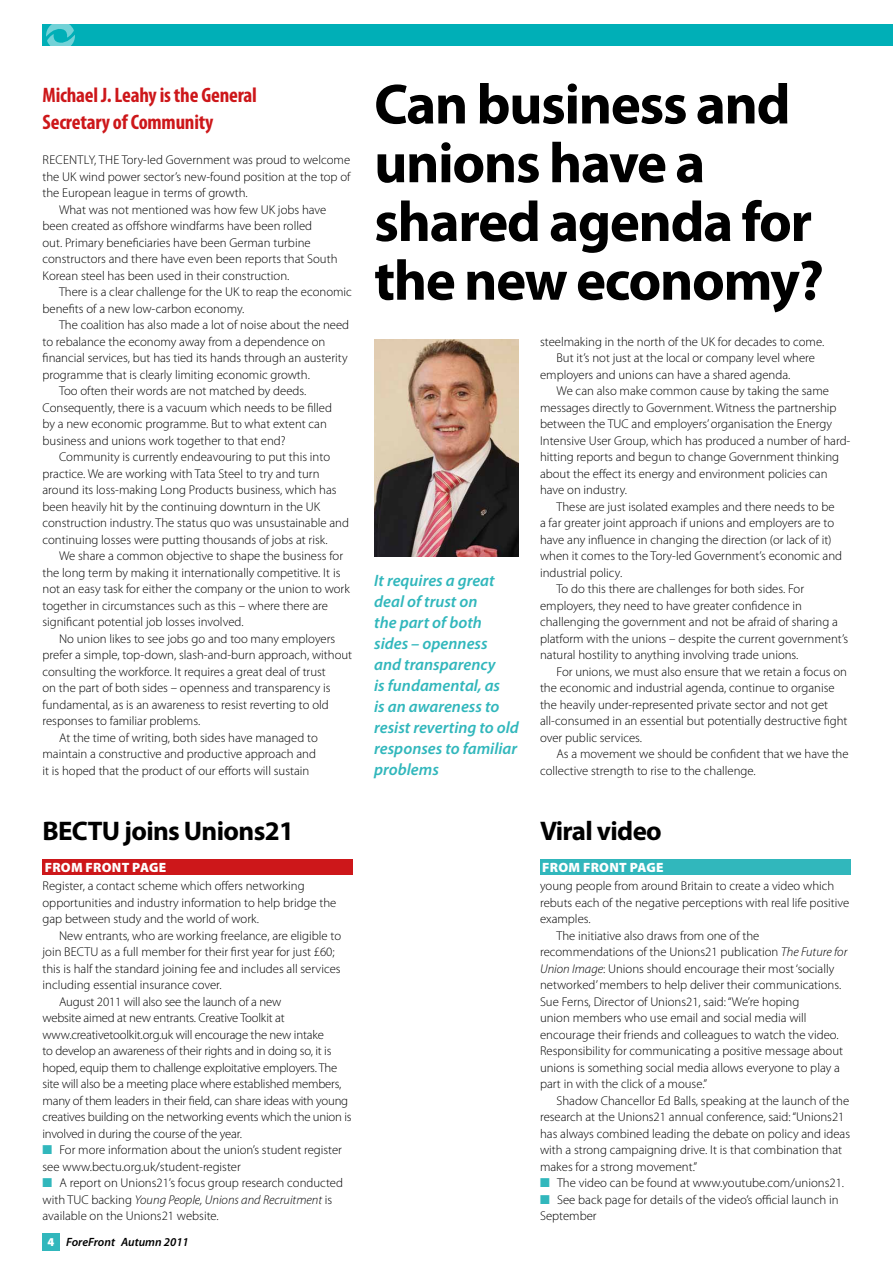
<style>
.page{position:relative;width:893px;height:1263px;background:#fff}
.page>*{position:absolute;margin:0;border:0;box-sizing:border-box;transform-origin:0 0}
.heading{font:700 57px/58.8px "Myriad Pro";letter-spacing:-.025em;color:#000}
.heading-2{font:700 27px "Myriad Pro";letter-spacing:-.025em;color:#000}
.standfirst_inline{font:700 condensed 21px/27px "Myriad Pro";letter-spacing:-.01em;color:#cd171a}
.pullout{font:italic 600 16.5px/21px "Myriad Pro";color:#31b7bc}
.panel{font:900 13.5px "Myriad Pro";letter-spacing:.02em;color:#fff}
.basic{font:300 12.75px/16.5px "Myriad Pro";color:#000}
.basic_fo_cap{font:300 12.75px/16.5px "Myriad Pro";color:#000;text-align:justify}
.basic-2{font:italic 600 12px "Myriad Pro";color:#000}
.s1{font-style:italic}
.s2{color:#31b7bc}
.s3{font-weight:900;font-style:normal;color:#fff}
</style>
<div class="page">
<div style="left:43px;top:1233px;width:17px;height:17px;background:#31b7bc"></div>
<div style="left:43px;top:25px;width:850px;height:21px;background:#00afb7"></div>
<svg style="left:46px;top:24px;width:29px;height:22px"></svg>
<img style="left:374px;top:339px;width:145px;height:217px">
<div style="left:43px;top:859px;width:310px;height:15px;background:#cd171a"></div>
<div style="left:540px;top:859px;width:310px;height:15px;background:#31b7bc"></div>
<p class="standfirst_inline" style="left:43px;top:81px;width:216px">Michael J. Leahy is the General<br>Secretary of Community</p>
<p class="basic_fo_cap" style="left:43px;top:152px;width:310px">RECENTLY, THE Tory-led Government was proud to welcome the UK wind power sector’s new-found position at the top of the European league in terms of growth.</p>
<p class="basic" style="left:43px;top:201px;width:296px;text-indent:16px">What was not mentioned was how few UK jobs have been created as offshore windfarms have been rolled<br>out. Primary beneficiaries have been German turbine constructors and there have even been reports that South Korean steel has been used in their construction.</p>
<p class="basic" style="left:43px;top:284px;width:311px;text-indent:16px">There is a clear challenge for the UK to reap the economic benefits of a new low-carbon economy.</p>
<p class="basic" style="left:43px;top:317px;width:308px;text-indent:16px">The coalition has also made a lot of noise about the need to rebalance the economy away from a dependence on financial services, but has tied its hands through an austerity programme that is clearly limiting economic growth.</p>
<p class="basic" style="left:43px;top:383px;width:291px;text-indent:16px">Too often their words are not matched by deeds.<br>Consequently, there is a vacuum which needs to be filled by a new economic programme. But to what extent can business and unions work together to that end?</p>
<p class="basic" style="left:43px;top:449px;width:308px;text-indent:16px">Community is currently endeavouring to put this into practice. We are working with Tata Steel to try and turn around its loss-making Long Products business, which has been heavily hit by the continuing downturn in the UK construction industry. The status quo was unsustainable and continuing losses were putting thousands of jobs at risk.</p>
<p class="basic" style="left:43px;top:548px;width:309px;text-indent:16px">We share a common objective to shape the business for the long term by making it internationally competitive. It is not an easy task for either the company or the union to work together in circumstances such as this – where there are significant potential job losses involved.</p>
<p class="basic" style="left:43px;top:630px;width:311px;text-indent:16px">No union likes to see jobs go and too many employers prefer a simple, top-down, slash-and-burn approach, without consulting the workforce. It requires a great deal of trust<br>on the part of both sides – openness and transparency is fundamental, as is an awareness to resist reverting to old responses to familiar problems.</p>
<p class="basic" style="left:43px;top:729px;width:277px;text-indent:16px">At the time of writing, both sides have managed to maintain a constructive and productive approach and it is hoped that the product of our efforts will sustain</p>
<p class="heading" style="left:374px;top:73px;width:451px">Can business and unions have a shared agenda for the new economy?</p>
<p class="pullout" style="left:374px;top:569px;width:146px">It requires a great deal of trust on<br>the part of both sides – openness and transparency<br>is fundamental, as<br>is an awareness to resist reverting to old responses to familiar problems</p>
<p class="basic" style="left:540px;top:333px;width:286px">steelmaking in the north of the UK for decades to come.</p>
<p class="basic" style="left:540px;top:350px;width:276px;text-indent:16px">But it’s not just at the local or company level where employers and unions can have a shared agenda.</p>
<p class="basic" style="left:540px;top:383px;width:312px;text-indent:16px">We can also make common cause by taking the same messages directly to Government. Witness the partnership between the TUC and employers’ organisation the Energy Intensive User Group, which has produced a number of hard&shy;hitting reports and begun to change Government thinking about the effect its energy and environment policies can have on industry.</p>
<p class="basic" style="left:540px;top:498px;width:304px;text-indent:16px">These are just isolated examples and there needs to be a far greater joint approach if unions and employers are to have any influence in changing the direction (or lack of it) when it comes to the Tory-led Government’s economic and industrial policy.</p>
<p class="basic" style="left:540px;top:581px;width:310px;text-indent:16px">To do this there are challenges for both sides. For employers, they need to have greater confidence in challenging the government and not be afraid of sharing a platform with the unions – despite the current government’s natural hostility to anything involving trade unions.</p>
<p class="basic" style="left:540px;top:663px;width:309px;text-indent:16px">For unions, we must also ensure that we retain a focus on the economic and industrial agenda, continue to organise the heavily under-represented private sector and not get all-consumed in an essential but potentially destructive fight over public services.</p>
<p class="basic" style="left:540px;top:746px;width:310px;text-indent:16px">As a movement we should be confident that we have the collective strength to rise to the challenge.</p>
<p class="heading-2" style="left:43px;top:813px;width:253px">BECTU joins Unions21</p>
<p class="heading-2" style="left:540px;top:813px;width:123px">Viral video</p>
<p class="basic" style="left:540px;top:878px;width:311px">young people from around Britain to create a video which rebuts each of the negative perceptions with real life positive examples.</p>
<p class="basic" style="left:540px;top:927px;width:309px;text-indent:16px">The initiative also draws from one of the recommendations of the Unions21 publication <span class="s1">The Future for Union Image</span>: Unions should encourage their most ‘socially networked’ members to help deliver their communications.<br>Sue Ferns, Director of Unions21, said: “We’re hoping<br>union members who use email and social media will encourage their friends and colleagues to watch the video.<br>Responsibility for communicating a positive message about unions is something social media allows everyone to play a part in with the click of a mouse.”</p>
<p class="basic" style="left:540px;top:1092px;width:312px;text-indent:16px">Shadow Chancellor Ed Balls, speaking at the launch of the research at the Unions21 annual conference, said: “Unions21 has always combined leading the debate on policy and ideas with a strong campaigning drive. It is that combination that makes for a strong movement.”</p>
<p class="basic" style="left:540px;top:1175px;width:306px"><span class="s2">■</span> The video can be found at www.youtube.com/unions21.</p>
<p class="basic" style="left:540px;top:1191px;width:300px"><span class="s2">■</span> See back page for details of the video’s official launch in<br>September</p>
<p class="panel" style="left:45px;top:859px;width:123px">FROM FRONT PAGE</p>
<p class="panel" style="left:542px;top:859px;width:123px">FROM FRONT PAGE</p>
<p class="basic" style="left:43px;top:878px;width:295px">Register, a contact scheme which offers networking opportunities and industry information to help bridge the gap between study and the world of work.</p>
<p class="basic" style="left:43px;top:927px;width:300px;text-indent:17px">New entrants, who are working freelance, are eligible to join BECTU as a full member for their first year for just £60; this is half the standard joining fee and includes all services including essential insurance cover.</p>
<p class="basic" style="left:43px;top:993px;width:311px;text-indent:17px">August 2011 will also see the launch of a new<br>website aimed at new entrants. Creative Toolkit at www.creativetoolkit.org.uk will encourage the new intake<br>to develop an awareness of their rights and in doing so, it is hoped, equip them to challenge exploitative employers. The site will also be a meeting place where established members, many of them leaders in their field, can share ideas with young creatives building on the networking events which the union is involved in during the course of the year.</p>
<p class="basic" style="left:43px;top:1142px;width:301px"><span class="s2">■</span> For more information about the union’s student register see www.bectu.org.uk/student-register</p>
<p class="basic" style="left:43px;top:1175px;width:302px"><span class="s2">■</span> A report on Unions21’s focus group research conducted with TUC backing <span class="s1">Young People, Unions and Recruitment</span> is available on the Unions21 website.</p>
<p class="basic-2" style="left:47px;top:1234px;width:143px"><span class="s3">4</span> ForeFront Autumn 2011</p>
</div>
